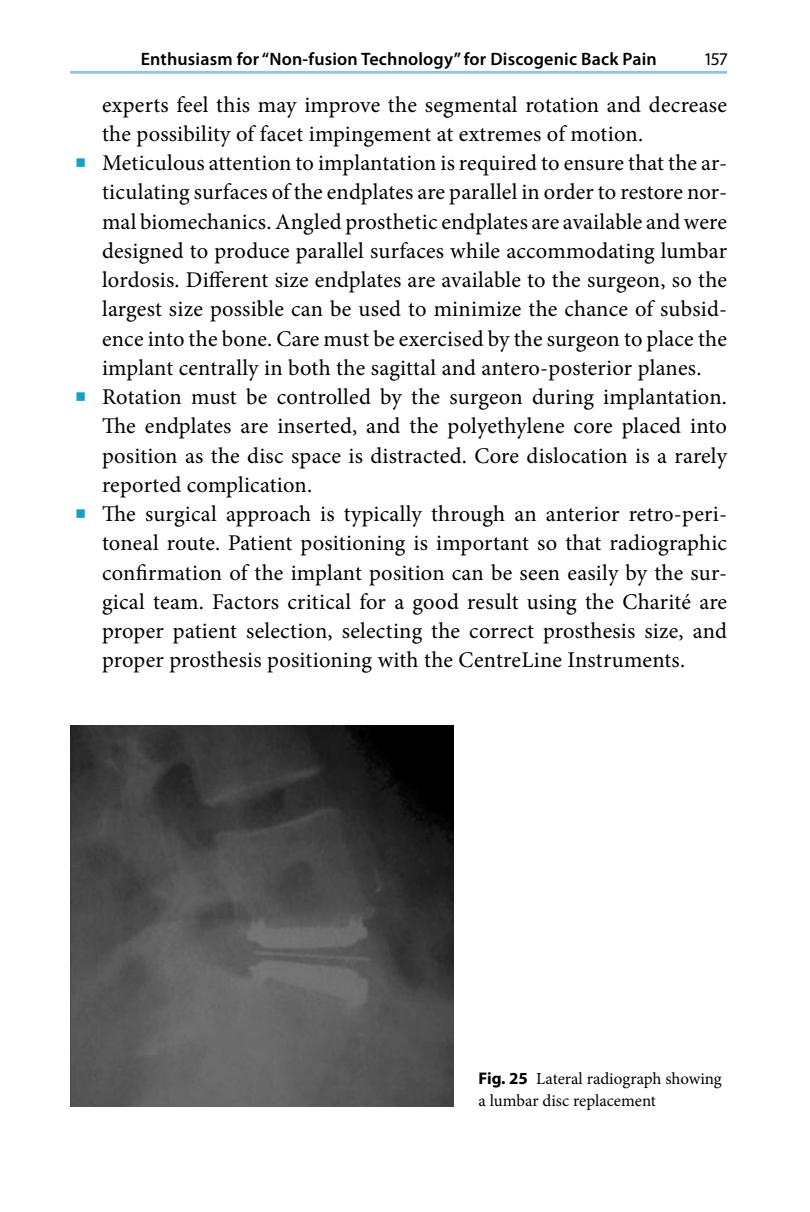
<style>
.page{position:relative;width:810px;height:1212px;background:#fff}
.page>*{position:absolute;margin:0;border:0;box-sizing:border-box;transform-origin:0 0}
.t1{font:29.25px "Minion Pro";color:#16a0c8}
.t2{font:22.5px/29.2px "Minion Pro";letter-spacing:.01em;color:#000}
.t3{font:600 18px "Myriad Pro";letter-spacing:.01em;color:#000}
.t4{font:18px "Myriad Pro";color:#000}
.t5{font:16.88px/22.5px "Minion Pro";color:#000}
.s1{font-family:"Myriad Pro";font-weight:700}
</style>
<div class="page">
<hr style="left:70px;top:71px;width:587px;height:3px;background:#8fc5de">
<hr style="left:657px;top:71px;width:70px;height:3px;background:#8fc5de">
<img style="left:70px;top:726px;width:383px;height:380px">
<h1 class="t1" style="left:75px;top:141px;width:13px">■</h1>
<h1 class="t1" style="left:75px;top:375px;width:13px">■</h1>
<h1 class="t1" style="left:75px;top:492px;width:13px">■</h1>
<p class="t3" style="left:141px;top:47px;width:518px">Enthusiasm for “Non-fusion Technology” for Discogenic Back Pain</p>
<p class="t4" style="left:705px;top:47px;width:15px">157</p>
<p class="t2" style="left:102px;top:90px;width:627px">experts feel this may improve the segmental rotation and decrease the possibility of facet impingement at extremes of motion.<br>Meticulous attention to implantation is required to ensure that the ar&shy;ticulating surfaces of the endplates are parallel in order to restore nor&shy;mal biomechanics. Angled prosthetic endplates are available and were designed to produce parallel surfaces while accommodating lumbar lordosis. Different size endplates are available to the surgeon, so the largest size possible can be used to minimize the chance of subsid&shy;ence into the bone. Care must be exercised by the surgeon to place the implant centrally in both the sagittal and antero-posterior planes.<br>Rotation must be controlled by the surgeon during implantation.<br>The endplates are inserted, and the polyethylene core placed into position as the disc space is distracted. Core dislocation is a rarely reported complication.<br>The surgical approach is typically through an anterior retro-peri&shy;toneal route. Patient positioning is important so that radiographic confirmation of the implant position can be seen easily by the sur&shy;gical team. Factors critical for a good result using the Charité are proper patient selection, selecting the correct prosthesis size, and proper prosthesis positioning with the CentreLine Instruments.</p>
<p class="t5" style="left:479px;top:1067px;width:245px"><span class="s1">Fig. 25</span> Lateral radiograph showing a lumbar disc replacement</p>
</div>
